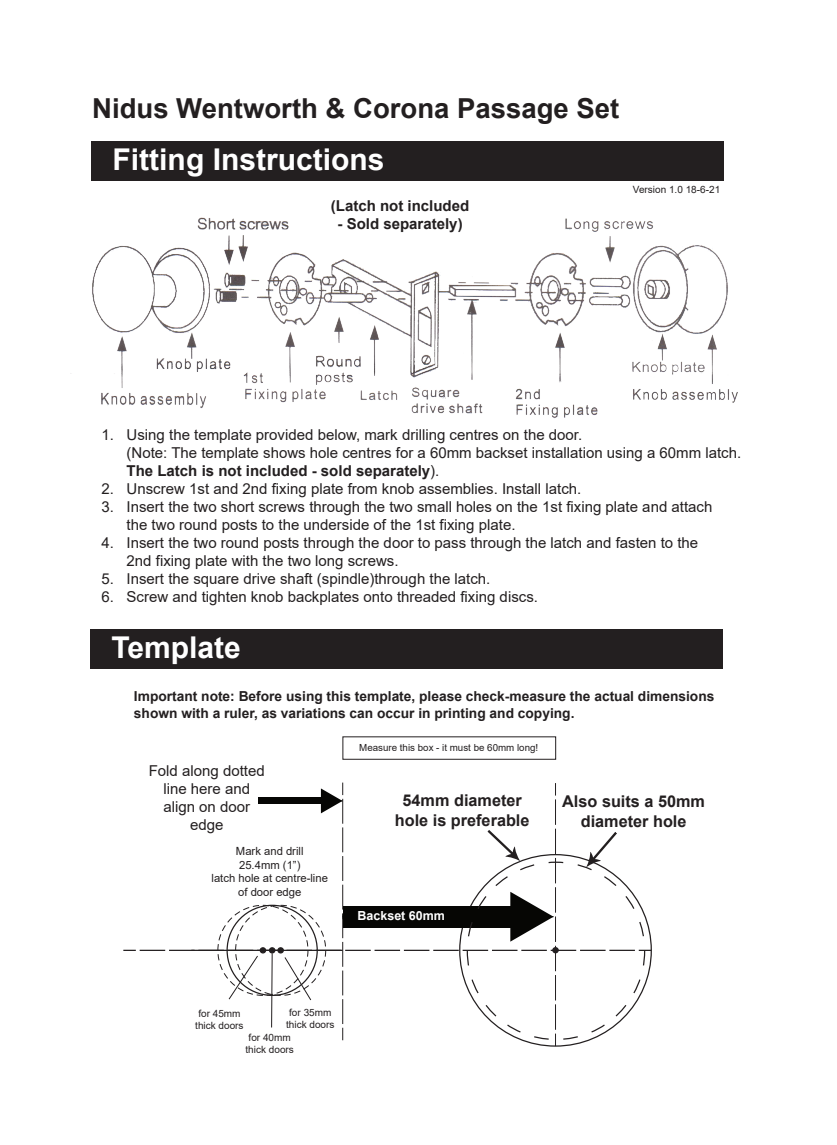
<style>
.page{position:relative;width:837px;height:1145px;background:#fff}
.page>*{position:absolute;margin:0;border:0;box-sizing:border-box;transform-origin:0 0}
.t1{font:700 30px "Arial";color:#fff}
.t2{font:700 27.5px "Arial";color:#231f20}
.t3{font:700 16.25px/19.5px "Arial";color:#231f20;text-align:center}
.t4{font:15px/18px "Arial";color:#231f20}
.t5{font:700 15px "Arial";color:#231f20}
.t6{font:700 13.75px/16.5px "Arial";color:#231f20}
.t7{font:700 12.5px "Arial";color:#fff}
.t8{font:11.25px/13.5px "Arial";color:#231f20;text-align:center}
.t9{font:10px/12px "Arial";color:#231f20;text-align:center}
.t10{font:9.75px "Arial";color:#231f20}
.s1{font-weight:700}
</style>
<div class="page">
<div style="left:90px;top:629px;width:632px;height:39px;background:#231f20"></div>
<div style="left:91px;top:141px;width:633px;height:39px;background:#231f20"></div>
<img style="left:70px;top:217px;width:668px;height:202px">
<svg style="left:123px;top:782px;width:528px;height:264px"></svg>
<h2 class="t2" style="left:92px;top:89px;width:528px">Nidus Wentworth &amp; Corona Passage Set</h2>
<h1 class="t1" style="left:113px;top:138px;width:273px">Fitting Instructions</h1>
<p class="t5" style="left:331px;top:195px;width:140px">(Latch not included</p>
<p class="t5" style="left:337px;top:213px;width:127px">- Sold separately)</p>
<p class="t9" style="left:632px;top:184px;width:89px">Version 1.0 18-6-21</p>
<p class="t4" style="left:126px;top:425px;width:616px;text-indent:-25px">1. Using the template provided below, mark drilling centres on the door.<br>(Note: The template shows hole centres for a 60mm backset installation using a 60mm latch.<br><span class="s1">The Latch is not included - sold separately</span>).</p>
<p class="t4" style="left:101px;top:479px;width:481px">2. Unscrew 1st and 2nd fixing plate from knob assemblies. Install latch.</p>
<p class="t4" style="left:126px;top:497px;width:587px;text-indent:-25px">3. Insert the two short screws through the two small holes on the 1st fixing plate and attach the two round posts to the underside of the 1st fixing plate.</p>
<p class="t4" style="left:126px;top:533px;width:573px;text-indent:-25px">4. Insert the two round posts through the door to pass through the latch and fasten to the<br>2nd fixing plate with the two long screws.</p>
<p class="t4" style="left:101px;top:569px;width:390px">5. Insert the square drive shaft (spindle)through the latch.</p>
<p class="t4" style="left:101px;top:587px;width:438px">6. Screw and tighten knob backplates onto threaded fixing discs.</p>
<h1 class="t1" style="left:111px;top:626px;width:131px">Template</h1>
<p class="t6" style="left:134px;top:688px;width:581px">Important note: Before using this template, please check-measure the actual dimensions shown with a ruler, as variations can occur in printing and copying.</p>
<p class="t4" style="left:149px;top:761px;width:117px;text-align:center">Fold along dotted line here and align on door edge</p>
<p class="t8" style="left:211px;top:844px;width:118px">Mark and drill<br>25.4mm (1”)<br>latch hole at centre-line of door edge</p>
<p class="t10" style="left:359px;top:740px;width:180px">Measure this box - it must be 60mm long!</p>
<p class="t3" style="left:394px;top:791px;width:136px">54mm diameter hole is preferable</p>
<p class="t3" style="left:562px;top:792px;width:144px">Also suits a 50mm diameter hole</p>
<p class="t7" style="left:357px;top:907px;width:89px">Backset 60mm</p>
<p class="t9" style="left:195px;top:1007px;width:50px">for 45mm thick doors</p>
<p class="t9" style="left:286px;top:1006px;width:50px">for 35mm thick doors</p>
<p class="t9" style="left:245px;top:1031px;width:50px">for 40mm thick doors</p>
</div>
